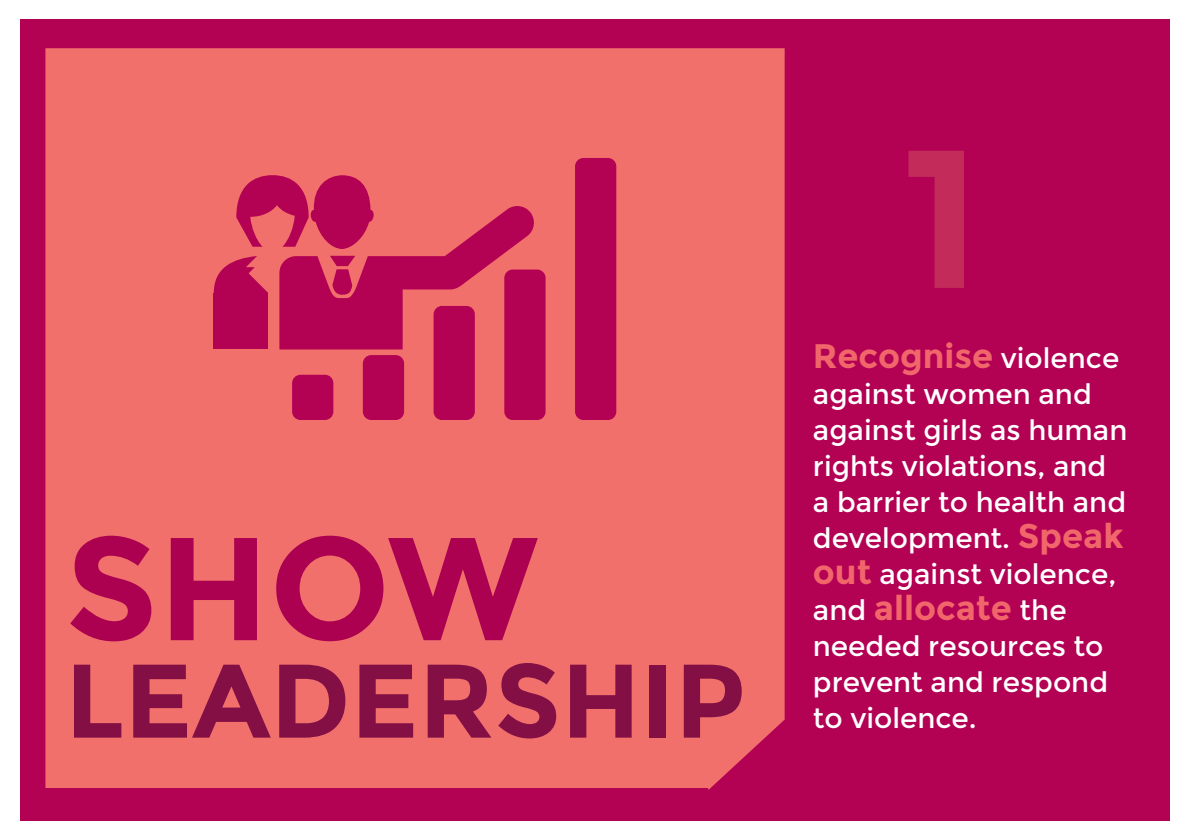
<style>
.page{position:relative;width:1191px;height:840px;background:#fff}
.page>*{position:absolute;margin:0;border:0;box-sizing:border-box;transform-origin:0 0}
.t1{font:700 196px "Montserrat";color:#c32c5a}
.t2{font:700 146px "Montserrat";color:#ab0150}
.t3{font:700 104.2px "Montserrat";color:#830f45}
.t4{font:700 34px "Montserrat";color:#f1666a}
.t5{font:28px/36px "Montserrat";color:#fff}
.s1{font-weight:400;font-size:28px;color:#fff}
.s2{font-weight:700;font-size:34px;color:#f1666a}
</style>
<div class="page">
<div style="left:21px;top:19px;width:1149px;height:801px;background:#b30154"></div>
<div style="left:45px;top:48px;width:739px;height:741px;background:#f2706c"></div>
<div style="left:575px;top:158px;width:41px;height:262px;background:#b30154;border-radius:8px"></div>
<div style="left:504px;top:269px;width:41px;height:151px;background:#b30154;border-radius:8px"></div>
<div style="left:433px;top:306px;width:42px;height:114px;background:#b30154;border-radius:8px"></div>
<div style="left:363px;top:355px;width:41px;height:65px;background:#b30154;border-radius:8px"></div>
<div style="left:292px;top:374px;width:41px;height:46px;background:#b30154;border-radius:8px"></div>
<svg style="left:214px;top:175px;width:322px;height:174px"></svg>
<div style="left:214px;top:293px;width:54px;height:56px;background:#b30154"></div>
<p class="t2" style="left:65px;top:501px;width:474px">SHOW</p>
<p class="t3" style="left:65px;top:638px;width:682px">LEADERSHIP</p>
<p class="t1" style="left:902px;top:102px;width:80px">1</p>
<p class="t4" style="left:813px;top:335px;width:308px">Recognise <span class="s1">violence</span></p>
<p class="t5" style="left:813px;top:376px;width:316px">against women and against girls as human rights violations, and a barrier to health and development. <span class="s2">Speak out</span> against violence,</p>
<p class="t4" style="left:813px;top:587px;width:255px"><span class="s1">and</span> allocate <span class="s1">the</span></p>
<p class="t5" style="left:813px;top:628px;width:297px">needed resources to prevent and respond to violence.</p>
</div>
